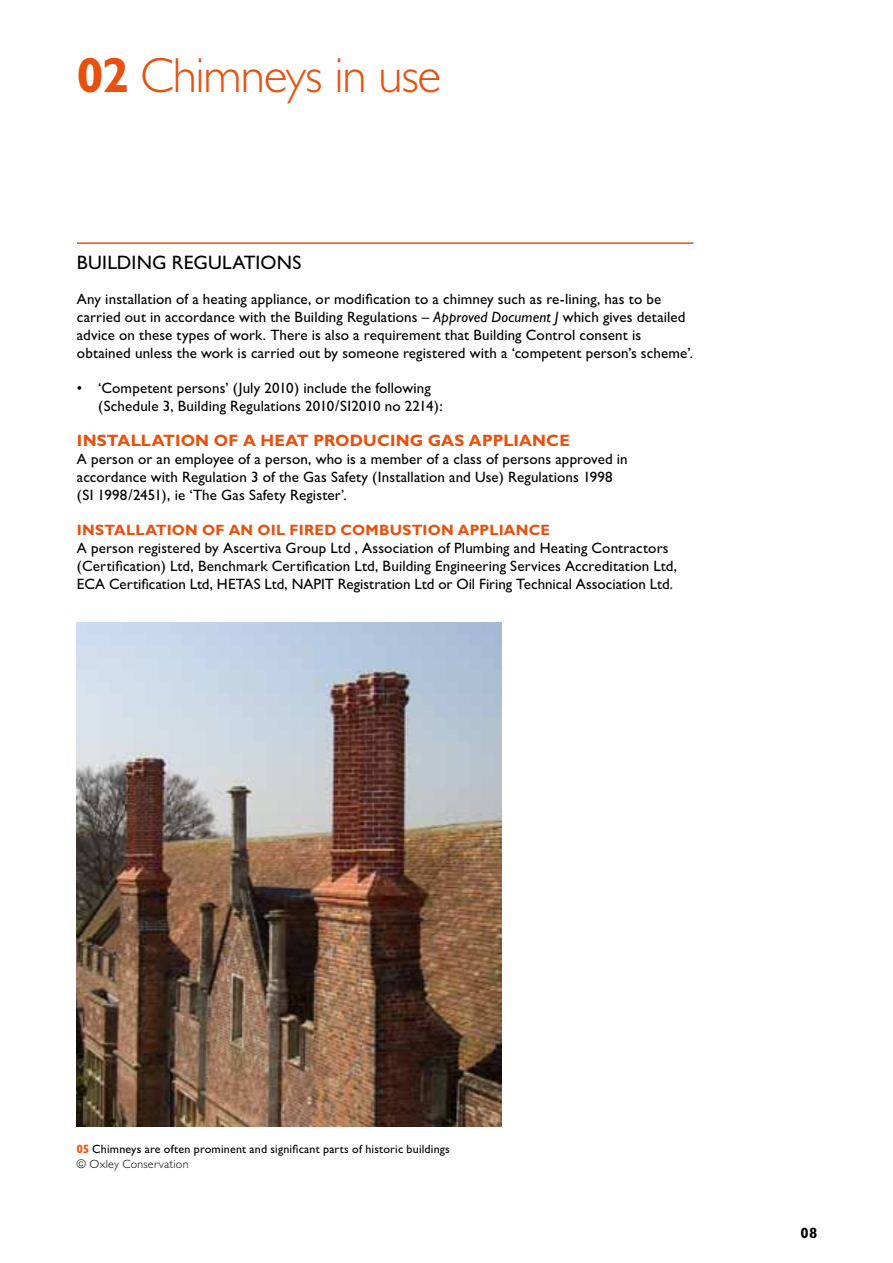
<style>
.page{position:relative;width:893px;height:1263px;background:#fff}
.page>*{position:absolute;margin:0;border:0;box-sizing:border-box;transform-origin:0 0}
.t1{font:300 49.5px "M Gill Sans";letter-spacing:-.025em;color:#e9500e}
.sub_headers_K_with_1{font:19.5px "M Gill Sans";letter-spacing:.005em;color:#000}
._179_sub_sub_headers{font:700 16.5px "M Gill Sans";letter-spacing:.01em;color:#e9500e}
.reg_body{font:15px/18px "M Gill Sans";letter-spacing:.01em;color:#000}
.reg_bullet_list{font:15px/18px "M Gill Sans";letter-spacing:.005em;color:#000}
._179_sub_sub_headers-2{font:700 15px "M Gill Sans";letter-spacing:.015em;color:#e9500e}
.t2{font:700 15px "M Gill Sans";color:#000}
.t3{font:12px/15px "M Gill Sans";letter-spacing:.015em;color:#000}
.s1{font-weight:700}
.s2{font-style:italic}
.s3{font-weight:700;color:#e9500e}
.s4{font-weight:300}
</style>
<div class="page">
<hr style="left:77px;top:242px;width:616px;height:2px;background:#e9500e">
<img style="left:77px;top:623px;width:425px;height:503px">
<h1 class="t1" style="left:77px;top:48px;width:366px"><span class="s1">02</span> Chimneys in use</h1>
<p class="sub_headers_K_with_1" style="left:77px;top:252px;width:226px">BUILDING REGULATIONS</p>
<p class="reg_body" style="left:77px;top:290px;width:618px">Any installation of a heating appliance, or modification to a chimney such as re-lining, has to be carried out in accordance with the Building Regulations – <span class="s2">Approved Document J</span> which gives detailed advice on these types of work. There is also a requirement that Building Control consent is obtained unless the work is carried out by someone registered with a ‘competent person’s scheme’.</p>
<p class="reg_bullet_list" style="left:98px;top:379px;width:346px;text-indent:-21px">• ‘Competent persons’ (July 2010) include the following (Schedule 3, Building Regulations 2010/SI2010 no 2214):</p>
<p class="_179_sub_sub_headers" style="left:77px;top:432px;width:494px">INSTALLATION OF A HEAT PRODUCING GAS APPLIANCE</p>
<p class="reg_body" style="left:77px;top:450px;width:552px">A person or an employee of a person, who is a member of a class of persons approved in accordance with Regulation 3 of the Gas Safety (Installation and Use) Regulations 1998 (SI 1998/2451), ie ‘The Gas Safety Register’.</p>
<p class="_179_sub_sub_headers-2" style="left:77px;top:522px;width:475px">INSTALLATION OF AN OIL FIRED COMBUSTION APPLIANCE</p>
<p class="reg_body" style="left:77px;top:540px;width:602px">A person registered by Ascertiva Group Ltd , Association of Plumbing and Heating Contractors (Certification) Ltd, Benchmark Certification Ltd, Building Engineering Services Accreditation Ltd,<br>ECA Certification Ltd, HETAS Ltd, NAPIT Registration Ltd or Oil Firing Technical Association Ltd.</p>
<p class="t3" style="left:77px;top:1141px;width:375px"><span class="s3">05</span> Chimneys are often prominent and significant parts of historic buildings <span class="s4">© Oxley Conservation</span></p>
<p class="t2" style="left:800px;top:1225px;width:18px">08</p>
</div>
